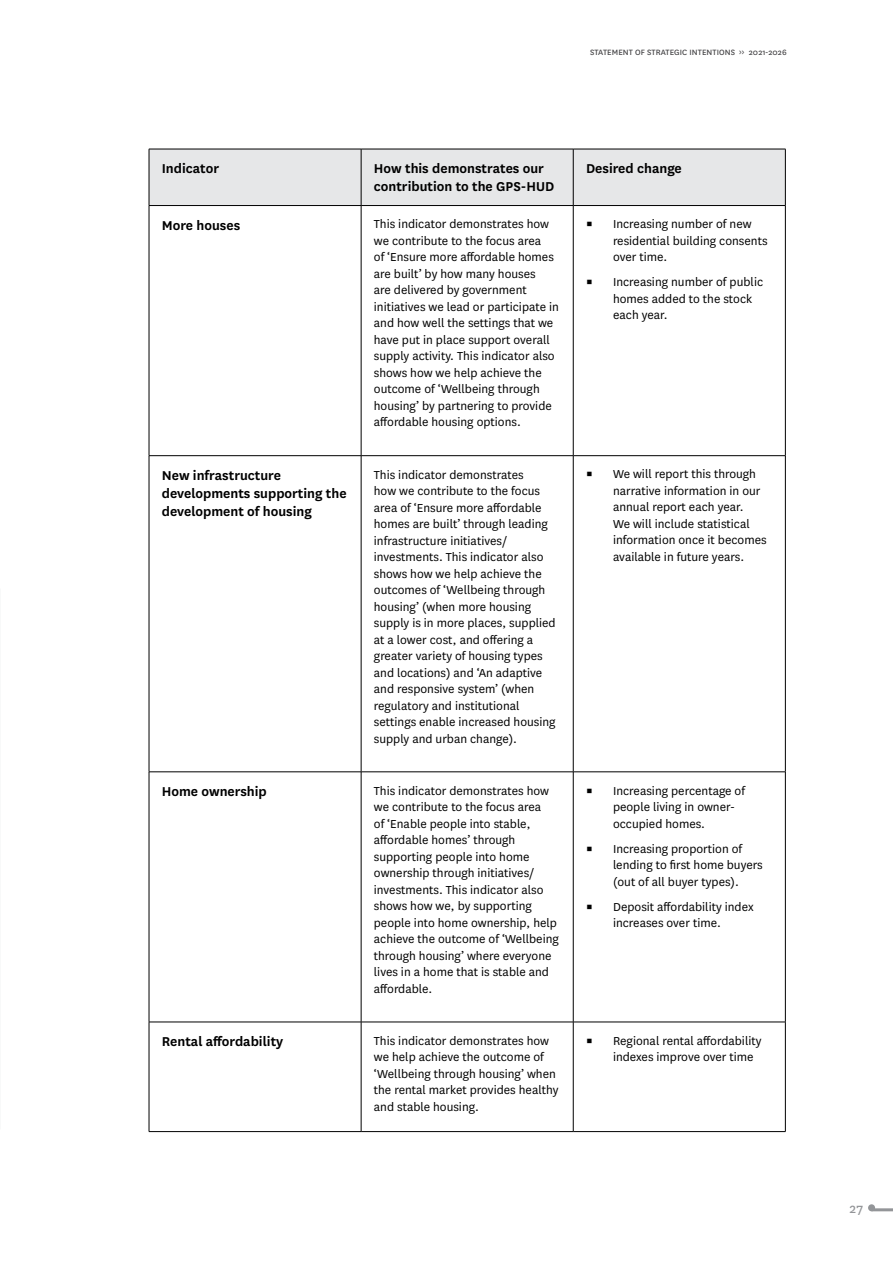
<style>
.page{position:relative;width:893px;height:1263px;background:#fff}
.page>*{position:absolute;margin:0;border:0;box-sizing:border-box;transform-origin:0 0}
.t1{font:600 15px/18px "National";color:#000}
.t2{font:15px "National";color:#939598}
.t3{font:13.5px/16.5px "National";color:#000}
.t4{font:9px "National";letter-spacing:.01em;color:#414042}
</style>
<div class="page">
<div style="left:150px;top:150px;width:635px;height:55px;background:#e6e7e8"></div>
<hr style="left:149px;top:149px;width:212px;height:1px;background:#000">
<hr style="left:149px;top:149px;width:1px;height:56px;background:#000">
<hr style="left:361px;top:149px;width:212px;height:1px;background:#000">
<hr style="left:361px;top:149px;width:1px;height:56px;background:#000">
<hr style="left:573px;top:149px;width:212px;height:1px;background:#000">
<hr style="left:573px;top:149px;width:1px;height:56px;background:#000">
<hr style="left:785px;top:149px;width:1px;height:56px;background:#000">
<hr style="left:149px;top:205px;width:212px;height:1px;background:#000">
<hr style="left:149px;top:206px;width:1px;height:249px;background:#000">
<hr style="left:361px;top:205px;width:212px;height:1px;background:#000">
<hr style="left:361px;top:206px;width:1px;height:249px;background:#000">
<hr style="left:573px;top:205px;width:212px;height:1px;background:#000">
<hr style="left:573px;top:206px;width:1px;height:249px;background:#000">
<hr style="left:785px;top:206px;width:1px;height:249px;background:#000">
<hr style="left:149px;top:455px;width:212px;height:1px;background:#000">
<hr style="left:149px;top:456px;width:1px;height:316px;background:#000">
<hr style="left:361px;top:455px;width:212px;height:1px;background:#000">
<hr style="left:361px;top:456px;width:1px;height:316px;background:#000">
<hr style="left:573px;top:455px;width:212px;height:1px;background:#000">
<hr style="left:573px;top:456px;width:1px;height:316px;background:#000">
<hr style="left:785px;top:456px;width:1px;height:316px;background:#000">
<hr style="left:149px;top:771px;width:212px;height:1px;background:#000">
<hr style="left:149px;top:772px;width:1px;height:250px;background:#000">
<hr style="left:361px;top:771px;width:212px;height:1px;background:#000">
<hr style="left:361px;top:772px;width:1px;height:250px;background:#000">
<hr style="left:573px;top:771px;width:212px;height:1px;background:#000">
<hr style="left:573px;top:772px;width:1px;height:250px;background:#000">
<hr style="left:785px;top:772px;width:1px;height:250px;background:#000">
<hr style="left:149px;top:1022px;width:212px;height:1px;background:#000">
<hr style="left:149px;top:1022px;width:1px;height:109px;background:#000">
<hr style="left:361px;top:1022px;width:212px;height:1px;background:#000">
<hr style="left:361px;top:1022px;width:1px;height:109px;background:#000">
<hr style="left:573px;top:1022px;width:212px;height:1px;background:#000">
<hr style="left:573px;top:1022px;width:1px;height:109px;background:#000">
<hr style="left:785px;top:1022px;width:1px;height:109px;background:#000">
<hr style="left:149px;top:1131px;width:212px;height:1px;background:#000">
<hr style="left:361px;top:1131px;width:212px;height:1px;background:#000">
<hr style="left:573px;top:1131px;width:212px;height:1px;background:#000">
<div style="left:868px;top:1204px;width:7px;height:7px;background:#939598;border-radius:50%"></div>
<hr style="left:872px;top:1208px;width:21px;height:3px;background:#939598">
<p class="t4" style="left:590px;top:46px;width:198px">STATEMENT OF STRATEGIC INTENTIONS ›› 2021-2026</p>
<p class="t1" style="left:162px;top:158px;width:59px">Indicator</p>
<p class="t1" style="left:374px;top:158px;width:182px">How this demonstrates our contribution to the GPS-HUD</p>
<p class="t1" style="left:586px;top:158px;width:97px">Desired change</p>
<p class="t1" style="left:162px;top:215px;width:80px">More houses</p>
<p class="t3" style="left:374px;top:215px;width:187px">This indicator demonstrates how we contribute to the focus area<br>of ‘Ensure more affordable homes are built’ by how many houses<br>are delivered by government initiatives we lead or participate in and how well the settings that we have put in place support overall supply activity. This indicator also shows how we help achieve the outcome of ‘Wellbeing through housing’ by partnering to provide affordable housing options.</p>
<p class="t3" style="left:613px;top:215px;width:156px;text-indent:-27px">▪ Increasing number of new residential building consents over time.</p>
<p class="t3" style="left:613px;top:273px;width:152px;text-indent:-27px">▪ Increasing number of public homes added to the stock each year.</p>
<p class="t1" style="left:162px;top:465px;width:186px">New infrastructure developments supporting the development of housing</p>
<p class="t3" style="left:374px;top:466px;width:183px">This indicator demonstrates<br>how we contribute to the focus area of ‘Ensure more affordable homes are built’ through leading infrastructure initiatives/ investments. This indicator also shows how we help achieve the outcomes of ‘Wellbeing through housing’ (when more housing supply is in more places, supplied at a lower cost, and offering a greater variety of housing types and locations) and ‘An adaptive and responsive system’ (when regulatory and institutional settings enable increased housing supply and urban change).</p>
<p class="t3" style="left:613px;top:465px;width:155px;text-indent:-27px">▪ We will report this through narrative information in our annual report each year.<br>We will include statistical information once it becomes available in future years.</p>
<p class="t1" style="left:162px;top:781px;width:107px">Home ownership</p>
<p class="t3" style="left:374px;top:782px;width:187px">This indicator demonstrates how we contribute to the focus area<br>of ‘Enable people into stable, affordable homes’ through supporting people into home ownership through initiatives/ investments. This indicator also shows how we, by supporting people into home ownership, help achieve the outcome of ‘Wellbeing through housing’ where everyone lives in a home that is stable and affordable.</p>
<p class="t3" style="left:613px;top:782px;width:134px;text-indent:-27px">▪ Increasing percentage of people living in owner&shy;occupied homes.</p>
<p class="t3" style="left:613px;top:840px;width:151px;text-indent:-27px">▪ Increasing proportion of lending to first home buyers (out of all buyer types).</p>
<p class="t3" style="left:586px;top:898px;width:169px;text-align:center">▪ Deposit affordability index increases over time.</p>
<p class="t1" style="left:162px;top:1031px;width:123px">Rental affordability</p>
<p class="t3" style="left:374px;top:1032px;width:186px">This indicator demonstrates how we help achieve the outcome of ‘Wellbeing through housing’ when the rental market provides healthy and stable housing.</p>
<p class="t3" style="left:613px;top:1032px;width:150px;text-indent:-27px">▪ Regional rental affordability indexes improve over time</p>
<p class="t2" style="left:849px;top:1199px;width:15px">27</p>
</div>
